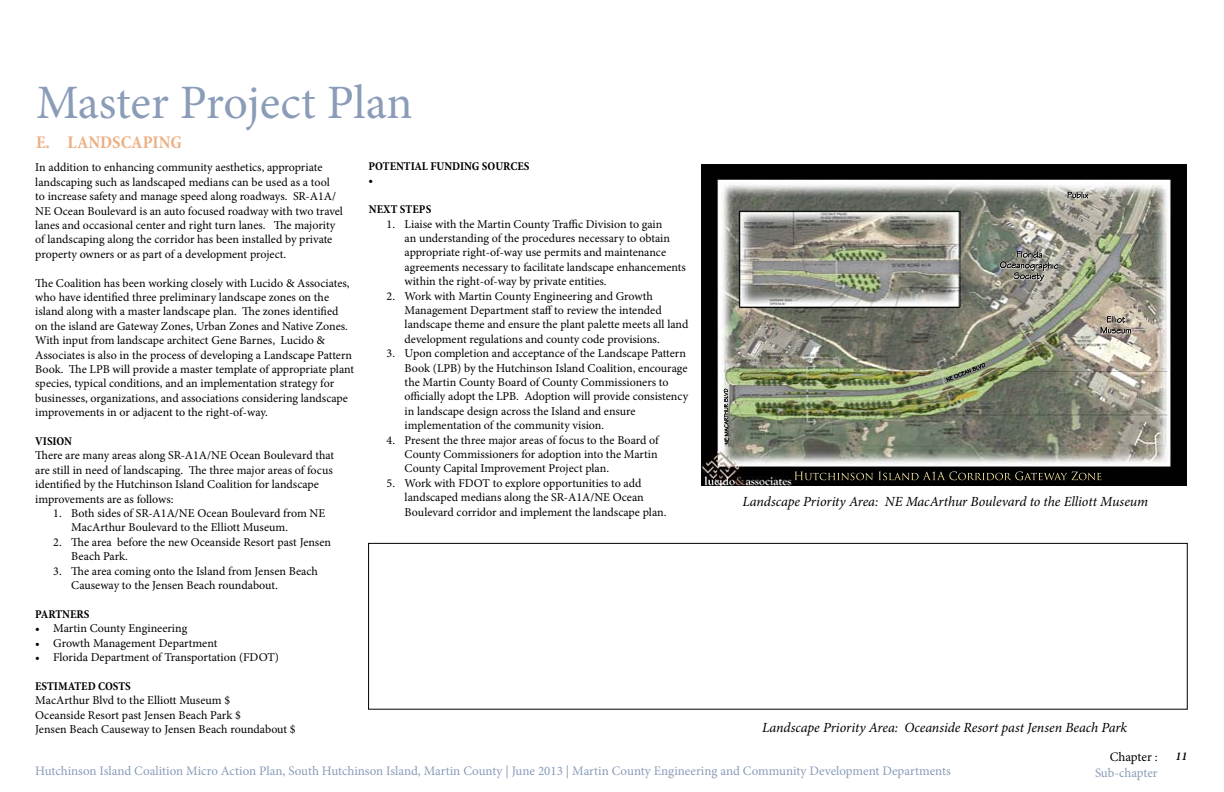
<style>
.page{position:relative;width:1224px;height:792px;background:#fff}
.page>*{position:absolute;margin:0;border:0;box-sizing:border-box;transform-origin:0 0}
.t1{font:48px "Minion Pro";letter-spacing:-.005em;color:#8a9cb8}
.t2{font:700 condensed 18px "Minion Pro";color:#ecb084}
.t3{font:italic 14px "Minion Pro";letter-spacing:-.005em;color:#000}
.t4{font:13px "Minion Pro";letter-spacing:-.005em;color:#8a9cb8}
.t5{font:13px "Minion Pro";letter-spacing:-.005em;color:#000}
.t6{font:12px/14.4px "Minion Pro";color:#000}
.t7{font:700 condensed 12px "Minion Pro";color:#000}
.t8{font:italic 600 12px "Minion Pro";color:#000}
</style>
<div class="page">
<img style="left:702px;top:164px;width:484px;height:321px">
<img style="left:937px;top:471px;width:87px;height:9px">
<svg style="left:976px;top:363px;width:9px;height:7px"></svg>
<svg style="left:724px;top:389px;width:4px;height:11px"></svg>
<img style="left:1017px;top:251px;width:21px;height:7px">
<img style="left:1067px;top:192px;width:15px;height:6px">
<img style="left:1107px;top:316px;width:17px;height:7px">
<div style="left:368px;top:543px;width:820px;height:167px;border:1px solid #000"></div>
<h1 class="t1" style="left:36px;top:71px;width:378px">Master Project Plan</h1>
<h2 class="t2" style="left:36px;top:130px;width:147px">E. LANDSCAPING</h2>
<p class="t6" style="left:35px;top:161px;width:309px">In addition to enhancing community aesthetics, appropriate landscaping such as landscaped medians can be used as a tool<br>to increase safety and manage speed along roadways. SR-A1A/ NE Ocean Boulevard is an auto focused roadway with two travel lanes and occasional center and right turn lanes. The majority of landscaping along the corridor has been installed by private property owners or as part of a development project.</p>
<p class="t6" style="left:35px;top:276px;width:320px">The Coalition has been working closely with Lucido &amp; Associates, who have identified three preliminary landscape zones on the island along with a master landscape plan. The zones identified<br>on the island are Gateway Zones, Urban Zones and Native Zones.<br>With input from landscape architect Gene Barnes, Lucido &amp; Associates is also in the process of developing a Landscape Pattern Book. The LPB will provide a master template of appropriate plant species, typical conditions, and an implementation strategy for businesses, organizations, and associations considering landscape improvements in or adjacent to the right-of-way.</p>
<p class="t7" style="left:35px;top:433px;width:38px">VISION</p>
<p class="t6" style="left:35px;top:449px;width:300px">There are many areas along SR-A1A/NE Ocean Boulevard that are still in need of landscaping. The three major areas of focus identified by the Hutchinson Island Coalition for landscape improvements are as follows:</p>
<p class="t6" style="left:71px;top:506px;width:256px;text-indent:-18px">1. Both sides of SR-A1A/NE Ocean Boulevard from NE<br>MacArthur Boulevard to the Elliott Museum.</p>
<p class="t6" style="left:71px;top:535px;width:261px;text-indent:-18px">2. The area before the new Oceanside Resort past Jensen<br>Beach Park.</p>
<p class="t6" style="left:71px;top:564px;width:248px;text-indent:-18px">3. The area coming onto the Island from Jensen Beach<br>Causeway to the Jensen Beach roundabout.</p>
<p class="t7" style="left:35px;top:606px;width:56px">PARTNERS</p>
<p class="t6" style="left:35px;top:621px;width:154px">• Martin County Engineering</p>
<p class="t6" style="left:35px;top:636px;width:184px">• Growth Management Department</p>
<p class="t6" style="left:35px;top:650px;width:245px">• Florida Department of Transportation (FDOT)</p>
<p class="t7" style="left:35px;top:678px;width:97px">ESTIMATED COSTS</p>
<p class="t6" style="left:35px;top:693px;width:262px">MacArthur Blvd to the Elliott Museum $<br>Oceanside Resort past Jensen Beach Park $<br>Jensen Beach Causeway to Jensen Beach roundabout $</p>
<p class="t7" style="left:369px;top:158px;width:162px">POTENTIAL FUNDING SOURCES</p>
<p class="t6" style="left:369px;top:173px;width:6px">•</p>
<p class="t7" style="left:369px;top:201px;width:51px">NEXT STEPS</p>
<p class="t6" style="left:405px;top:217px;width:283px;text-indent:-18px">1. Liaise with the Martin County Traffic Division to gain<br>an understanding of the procedures necessary to obtain appropriate right-of-way use permits and maintenance agreements necessary to facilitate landscape enhancements within the right-of-way by private entities.</p>
<p class="t6" style="left:405px;top:289px;width:285px;text-indent:-18px">2. Work with Martin County Engineering and Growth Management Department staff to review the intended landscape theme and ensure the plant palette meets all land development regulations and county code provisions.</p>
<p class="t6" style="left:405px;top:346px;width:285px;text-indent:-18px">3. Upon completion and acceptance of the Landscape Pattern Book (LPB) by the Hutchinson Island Coalition, encourage the Martin County Board of County Commissioners to officially adopt the LPB. Adoption will provide consistency in landscape design across the Island and ensure implementation of the community vision.</p>
<p class="t6" style="left:405px;top:433px;width:256px;text-align:justify;text-indent:-18px">4. Present the three major areas of focus to the Board of County Commissioners for adoption into the Martin County Capital Improvement Project plan.</p>
<p class="t6" style="left:405px;top:476px;width:263px;text-indent:-18px">5. Work with FDOT to explore opportunities to add landscaped medians along the SR-A1A/NE Ocean<br>Boulevard corridor and implement the landscape plan.</p>
<p class="t3" style="left:742px;top:492px;width:407px">Landscape Priority Area: NE MacArthur Boulevard to the Elliott Museum</p>
<p class="t3" style="left:762px;top:718px;width:366px">Landscape Priority Area: Oceanside Resort past Jensen Beach Park</p>
<p class="t4" style="left:35px;top:762px;width:917px">Hutchinson Island Coalition Micro Action Plan, South Hutchinson Island, Martin County | June 2013 | Martin County Engineering and Community Development Departments</p>
<p class="t5" style="left:1110px;top:748px;width:49px">Chapter :</p>
<p class="t4" style="left:1095px;top:764px;width:64px">Sub-chapter</p>
<p class="t8" style="left:1176px;top:748px;width:13px">11</p>
</div>
